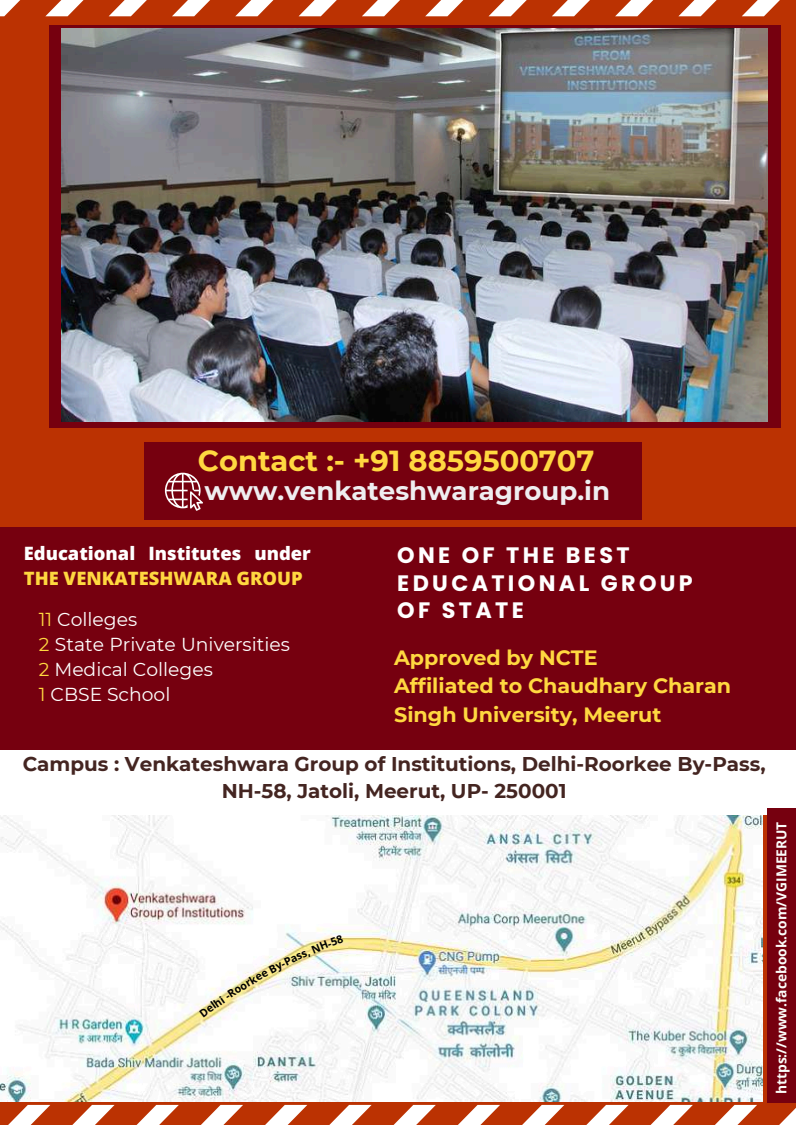
<style>
.page{position:relative;width:796px;height:1125px;background:#fff}
.page>*{position:absolute;margin:0;border:0;box-sizing:border-box;transform-origin:0 0}
.t1{font:700 28.95px "Montserrat";color:#ffd840}
.t2{font:700 26.1px "Montserrat";color:#efeef0}
.t3{font:700 22.35px/27.6px "Poppins";letter-spacing:.15em;color:#fff}
.t4{font:700 20.7px/28.2px "Montserrat";color:#ffd840}
.t5{font:700 19.95px/27.3px "Montserrat";color:#442521;text-align:center}
.t6{font:18.75px/25.2px "Montserrat";color:#fff}
.t7{font:800 18.45px/25.2px "Open Sans";color:#fff}
.t8{font:700 13.8px "Open Sans";color:#fbfbf9}
.s1{color:#fed73f}
.s2{color:#ffd840}
</style>
<div class="page">
<div style="left:0;top:0;width:795px;height:1125px;background:#bb3202"></div>
<div style="left:50px;top:25px;width:731px;height:403px;background:#76000f"></div>
<img style="left:61px;top:28px;width:706px;height:393px">
<img style="left:0;top:815px;width:762px;height:286px">
<div style="left:0;top:750px;width:795px;height:65px;background:#fff"></div>
<div style="left:144px;top:442px;width:497px;height:78px;background:#76000f"></div>
<svg style="left:0;top:0;width:780px;height:16px"></svg>
<svg style="left:8px;top:1105px;width:787px;height:20px"></svg>
<div style="left:0;top:528px;width:795px;height:222px;background:#76000f"></div>
<div style="left:767px;top:808px;width:28px;height:295px;background:#76000f"></div>
<svg style="left:165px;top:473px;width:38px;height:38px"></svg>
<svg style="left:199px;top:935px;width:144px;height:82px;background:#f6f4e5"></svg>
<h1 class="t1" style="left:198px;top:443px;width:398px">Contact :- +91 8859500707</h1>
<h2 class="t2" style="left:204px;top:474px;width:407px">www.venkateshwaragroup.in</h2>
<p class="t7" style="left:24px;top:540px;width:288px">Educational Institutes under<br><span class="s1">THE</span> <span class="s2">VENKATESHWARA GROUP</span></p>
<p class="t6" style="left:39px;top:606px;width:252px"><span class="s2">11</span> Colleges<br><span class="s2">2</span> State Private Universities<br><span class="s2">2</span> Medical Colleges<br><span class="s2">1</span> CBSE School</p>
<p class="t3" style="left:397px;top:541px;width:297px">ONE OF THE BEST<br>EDUCATIONAL GROUP<br>OF STATE</p>
<p class="t4" style="left:394px;top:644px;width:338px">Approved by NCTE<br>Affiliated to Chaudhary Charan<br>Singh University, Meerut</p>
<p class="t5" style="left:23px;top:750px;width:744px">Campus : Venkateshwara Group of Institutions, Delhi-Roorkee By-Pass,<br>NH-58, Jatoli, Meerut, UP- 250001</p>
<p class="t8" style="left:771px;top:1094px;width:274px;rotate:-90deg">https://www.facebook.com/VGIMEERUT</p>
</div>
